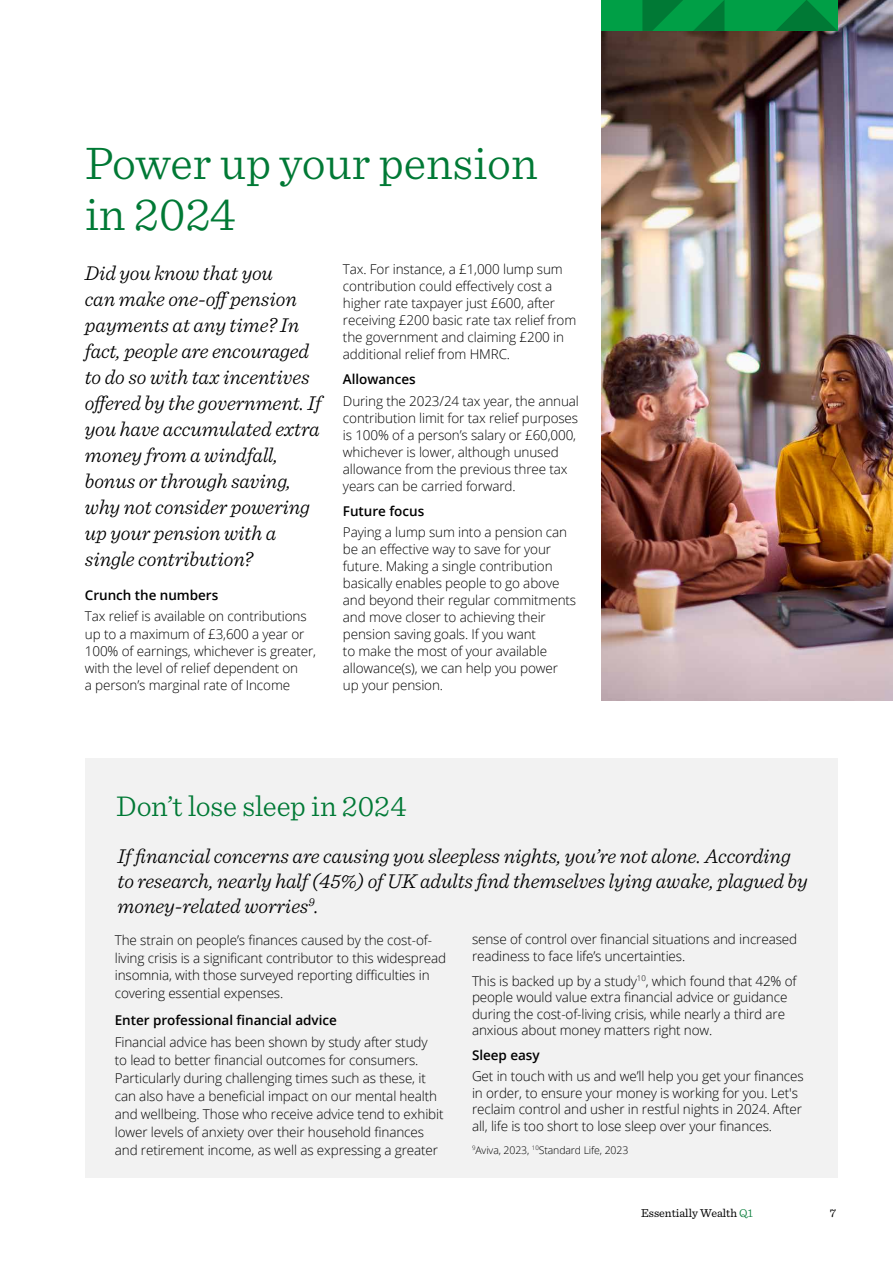
<style>
.page{position:relative;width:893px;height:1263px;background:#fff}
.page>*{position:absolute;margin:0;border:0;box-sizing:border-box;transform-origin:0 0}
.t1{font:300 48px/51px "Sentinel";color:#007935}
.t2{font:300 30px "Sentinel";color:#007935}
.t3{font:italic 300 21px/26px "Sentinel";letter-spacing:-.005em;color:#000}
.t4{font:300 13.5px/17px "Open Sans";letter-spacing:-.01em;color:#000}
.t5{font:600 13.5px "Open Sans";letter-spacing:-.005em;color:#000}
.t6{font:12px "Sentinel";color:#000}
.t7{font:300 10.5px "Open Sans";letter-spacing:-.01em;color:#000}
.s1{font-weight:300;color:#007935}
</style>
<div class="page">
<img style="left:601px;top:0;width:292px;height:700px">
<div style="left:85px;top:758px;width:753px;height:420px;background:#f2f2f2"></div>
<div style="left:601px;top:0;width:237px;height:31px;background:#009f46"></div>
<svg style="left:693px;top:0;width:31px;height:31px"></svg>
<svg style="left:776px;top:0;width:62px;height:31px"></svg>
<svg style="left:642px;top:0;width:41px;height:31px"></svg>
<h1 class="t1" style="left:85px;top:134px;width:454px">Power up your pension in 2024</h1>
<p class="t4" style="left:343px;top:260px;width:235px">Tax. For instance, a £1,000 lump sum contribution could effectively cost a higher rate taxpayer just £600, after receiving £200 basic rate tax relief from the government and claiming £200 in additional relief from HMRC.</p>
<p class="t5" style="left:343px;top:370px;width:74px">Allowances</p>
<p class="t4" style="left:343px;top:392px;width:237px">During the 2023/24 tax year, the annual contribution limit for tax relief purposes is 100% of a person’s salary or £60,000, whichever is lower, although unused allowance from the previous three tax years can be carried forward.</p>
<p class="t5" style="left:343px;top:502px;width:83px">Future focus</p>
<p class="t4" style="left:343px;top:524px;width:235px">Paying a lump sum into a pension can be an effective way to save for your future. Making a single contribution basically enables people to go above and beyond their regular commitments and move closer to achieving their pension saving goals. If you want<br>to make the most of your available allowance(s), we can help you power up your pension.</p>
<p class="t3" style="left:85px;top:259px;width:238px">Did you know that you<br>can make one-off pension payments at any time? In fact, people are encouraged to do so with tax incentives offered by the government. If you have accumulated extra money from a windfall, bonus or through saving, why not consider powering up your pension with a single contribution?</p>
<p class="t5" style="left:85px;top:586px;width:135px">Crunch the numbers</p>
<p class="t4" style="left:85px;top:607px;width:233px">Tax relief is available on contributions up to a maximum of £3,600 a year or 100% of earnings, whichever is greater, with the level of relief dependent on<br>a person’s marginal rate of Income</p>
<h2 class="t2" style="left:116px;top:784px;width:292px">Don’t lose sleep in 2024</h2>
<h3 class="t3" style="left:118px;top:842px;width:692px;line-height:25.2px">If financial concerns are causing you sleepless nights, you’re not alone. According to research, nearly half (45%) of UK adults find themselves lying awake, plagued by money-related worries<sup>9</sup>.</h3>
<p class="t4" style="left:472px;top:931px;width:327px;line-height:16.5px">sense of control over financial situations and increased readiness to face life’s uncertainties.</p>
<p class="t4" style="left:472px;top:972px;width:326px;line-height:16.5px">This is backed up by a study<sup>10</sup>, which found that 42% of people would value extra financial advice or guidance during the cost-of-living crisis, while nearly a third are anxious about money matters right now.</p>
<p class="t5" style="left:472px;top:1046px;width:69px">Sleep easy</p>
<p class="t4" style="left:472px;top:1068px;width:333px;line-height:16.5px">Get in touch with us and we’ll help you get your finances in order, to ensure your money is working for you. Let's reclaim control and usher in restful nights in 2024. After all, life is too short to lose sleep over your finances.</p>
<p class="t7" style="left:472px;top:1142px;width:158px"><sup>9</sup>Aviva, 2023, <sup>10</sup>Standard Life, 2023</p>
<p class="t4" style="left:115px;top:930px;width:333px;line-height:18px">The strain on people’s finances caused by the cost-of&shy;living crisis is a significant contributor to this widespread insomnia, with those surveyed reporting difficulties in covering essential expenses.</p>
<p class="t5" style="left:115px;top:1011px;width:224px">Enter professional financial advice</p>
<p class="t4" style="left:115px;top:1033px;width:330px;line-height:18px">Financial advice has been shown by study after study<br>to lead to better financial outcomes for consumers.<br>Particularly during challenging times such as these, it can also have a beneficial impact on our mental health and wellbeing. Those who receive advice tend to exhibit lower levels of anxiety over their household finances and retirement income, as well as expressing a greater</p>
<p class="t6" style="left:641px;top:1204px;width:113px">Essentially Wealth <span class="s1">Q1</span></p>
<p class="t6" style="left:830px;top:1204px;width:8px">7</p>
</div>
